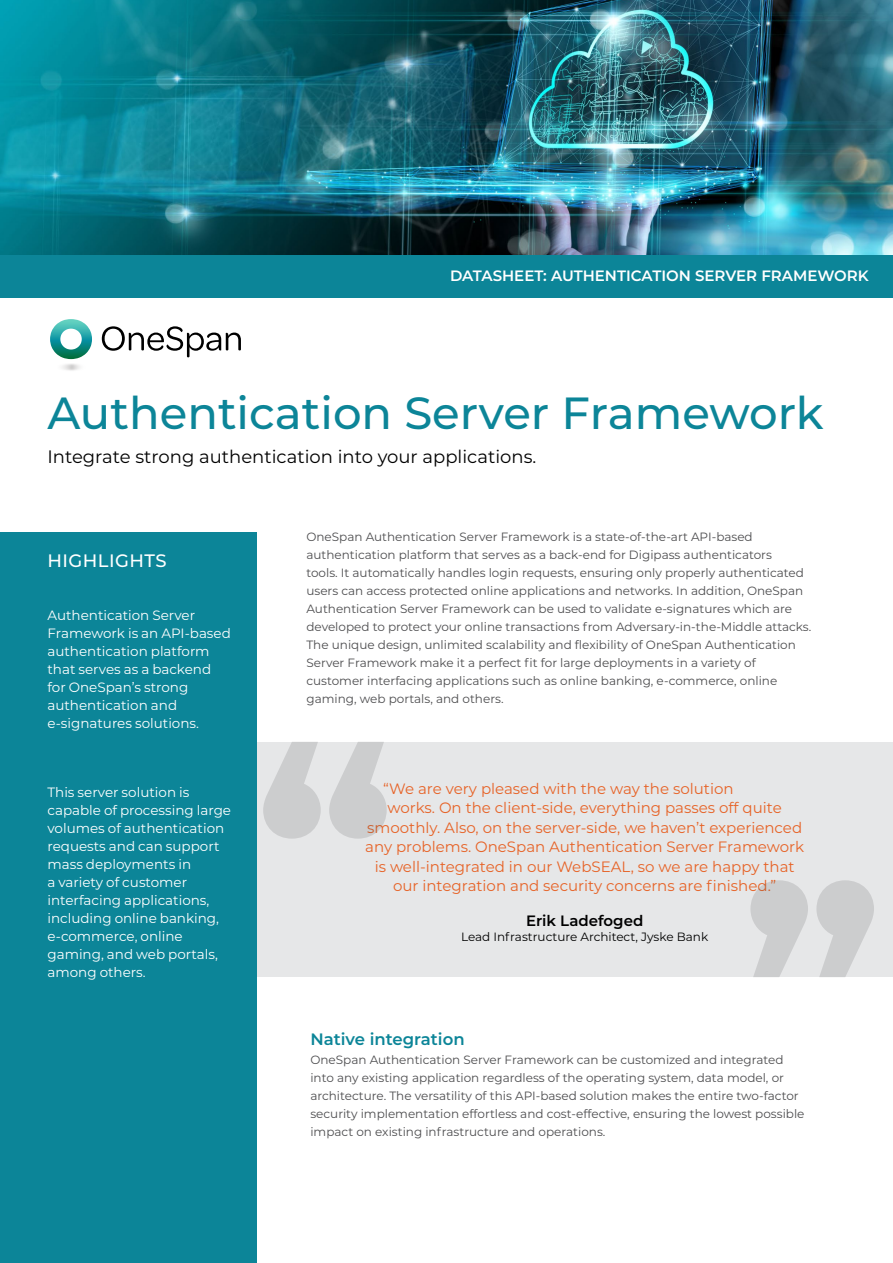
<style>
.page{position:relative;width:893px;height:1263px;background:#fff}
.page>*{position:absolute;margin:0;border:0;box-sizing:border-box;transform-origin:0 0}
.t1{font:700 300px "All Round Gothic";color:#4d4d4f}
.t2{font:500 45px "Montserrat";color:#0c8598}
.t3{font:18px "Montserrat";color:#000}
.t4{font:500 18px "Montserrat";letter-spacing:.025em;color:#fff}
.t5{font:600 16.5px "Montserrat";color:#0c8598}
.t6{font:15px "Montserrat";color:#e76327}
.t7{font:600 15px "Montserrat";color:#fff}
.t8{font:600 15px "Montserrat";color:#000}
.t9{font:13.5px/18px "Montserrat";color:#fff}
.t10{font:12px/18px "Montserrat";color:#4d4d4f}
.t11{font:12px "Montserrat";color:#000}
</style>
<div class="page">
<div style="left:252px;top:742px;width:641px;height:235px;background:#e6e7e8"></div>
<div style="left:0;top:532px;width:257px;height:731px;background:#0c8598"></div>
<img style="left:0;top:0;width:893px;height:255px">
<div style="left:0;top:255px;width:893px;height:42px;background:#0c8598"></div>
<svg style="left:102px;top:326px;width:139px;height:31px"></svg>
<svg style="left:50px;top:319px;width:42px;height:40px"></svg>
<p class="t7" style="left:450px;top:265px;width:420px">DATASHEET: AUTHENTICATION SERVER FRAMEWORK</p>
<h2 class="t2" style="left:47px;top:381px;width:778px">Authentication Server Framework</h2>
<h3 class="t3" style="left:47px;top:444px;width:490px">Integrate strong authentication into your applications.</h3>
<h3 class="t4" style="left:47px;top:548px;width:121px">HIGHLIGHTS</h3>
<p class="t9" style="left:47px;top:605px;width:185px">Authentication Server<br>Framework is an API-based authentication platform that serves as a backend for OneSpan’s strong authentication and e-signatures solutions.</p>
<p class="t9" style="left:47px;top:782px;width:185px">This server solution is capable of processing large volumes of authentication requests and can support mass deployments in<br>a variety of customer interfacing applications, including online banking, e-commerce, online gaming, and web portals, among others.</p>
<p class="t10" style="left:306px;top:527px;width:506px">OneSpan Authentication Server Framework is a state-of-the-art API-based authentication platform that serves as a back-end for Digipass authenticators<br>tools. It automatically handles login requests, ensuring only properly authenticated users can access protected online applications and networks. In addition, OneSpan Authentication Server Framework can be used to validate e-signatures which are developed to protect your online transactions from Adversary-in-the-Middle attacks.<br>The unique design, unlimited scalability and flexibility of OneSpan Authentication Server Framework make it a perfect fit for large deployments in a variety of customer interfacing applications such as online banking, e-commerce, online gaming, web portals, and others.</p>
<h1 class="t1" style="left:252px;top:659px;width:147px">“</h1>
<p class="t6" style="left:383px;top:778px;width:352px">“We are very pleased with the way the solution</p>
<p class="t6" style="left:388px;top:797px;width:396px">works. On the client-side, everything passes off quite</p>
<p class="t6" style="left:367px;top:817px;width:436px">smoothly. Also, on the server-side, we haven’t experienced</p>
<p class="t6" style="left:365px;top:836px;width:440px">any problems. OneSpan Authentication Server Framework</p>
<p class="t6" style="left:375px;top:856px;width:421px">is well-integrated in our WebSEAL, so we are happy that</p>
<p class="t6" style="left:393px;top:875px;width:385px">our integration and security concerns are finished.”</p>
<p class="t8" style="left:526px;top:910px;width:119px">Erik Ladefoged</p>
<h1 class="t1" style="left:739px;top:802px;width:147px">”</h1>
<p class="t11" style="left:461px;top:928px;width:249px">Lead Infrastructure Architect, Jyske Bank</p>
<h3 class="t5" style="left:310px;top:1027px;width:156px">Native integration</h3>
<p class="t10" style="left:310px;top:1050px;width:496px">OneSpan Authentication Server Framework can be customized and integrated into any existing application regardless of the operating system, data model, or architecture. The versatility of this API-based solution makes the entire two-factor security implementation effortless and cost-effective, ensuring the lowest possible impact on existing infrastructure and operations.</p>
</div>
